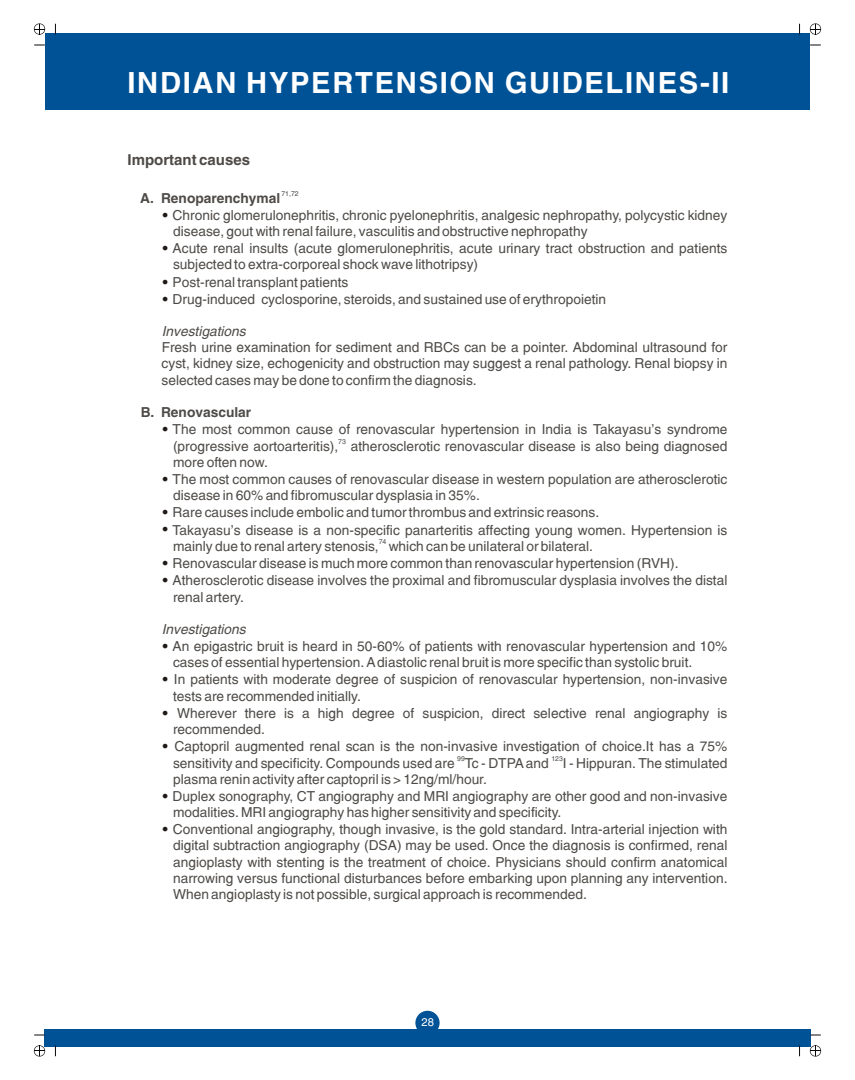
<style>
.page{position:relative;width:855px;height:1080px;background:#fff}
.page>*{position:absolute;margin:0;border:0;box-sizing:border-box;transform-origin:0 0}
.t1{font:700 29.12px "Switzerland";letter-spacing:.06em;color:#fff}
.t2{font:700 15px "Switzerland";color:#4d4a47}
.t3{font:13.75px/16.2px "Switzerland";color:#4d4a47}
.t4{font:700 13.75px "Switzerland";color:#4d4a47}
.t5{font:italic 13.75px "Switzerland";color:#4d4a47}
.t6{font:900 13.75px "Switzerland";color:#1f1a17}
.t7{font:11.25px "Switzerland";color:#fff}
.t8{font:6.88px "Switzerland";color:#4d4a47}
.s1{font-weight:900;color:#1f1a17}
</style>
<div class="page">
<div style="left:45px;top:33px;width:765px;height:76px;background:#005296"></div>
<div style="left:44px;top:1029px;width:767px;height:18px;background:#005296"></div>
<svg style="left:34px;top:1045px;width:11px;height:12px"></svg>
<svg style="left:810px;top:1045px;width:11px;height:12px"></svg>
<svg style="left:810px;top:23px;width:11px;height:12px"></svg>
<svg style="left:34px;top:23px;width:11px;height:12px"></svg>
<div style="left:415px;top:1011px;width:25px;height:24px;background:#005296;border-radius:50%"></div>
<h1 class="t1" style="left:128px;top:65px;width:603px">INDIAN HYPERTENSION GUIDELINES-II</h1>
<p class="t2" style="left:128px;top:151px;width:124px">Important causes</p>
<p class="t8" style="left:281px;top:189px;width:19px">71,72</p>
<p class="t4" style="left:140px;top:190px;width:142px">A. Renoparenchymal</p>
<p class="t3" style="left:173px;top:209px;width:556px;text-indent:-11px"><span class="s1">•</span> Chronic glomerulonephritis, chronic pyelonephritis, analgesic nephropathy, polycystic kidney disease, gout with renal failure, vasculitis and obstructive nephropathy</p>
<p class="t3" style="left:173px;top:242px;width:556px;text-indent:-11px"><span class="s1">•</span> Acute renal insults (acute glomerulonephritis, acute urinary tract obstruction and patients subjected to extra-corporeal shock wave lithotripsy)</p>
<p class="t3" style="left:162px;top:275px;width:188px"><span class="s1">•</span> Post-renal transplant patients</p>
<p class="t3" style="left:162px;top:292px;width:446px"><span class="s1">•</span> Drug-induced cyclosporine, steroids, and sustained use of erythropoietin</p>
<p class="t5" style="left:162px;top:323px;width:86px">Investigations</p>
<p class="t3" style="left:162px;top:341px;width:567px;text-align:justify">Fresh urine examination for sediment and RBCs can be a pointer. Abdominal ultrasound for cyst, kidney size, echogenicity and obstruction may suggest a renal pathology. Renal biopsy in selected cases may be done to confirm the diagnosis.</p>
<p class="t4" style="left:141px;top:404px;width:112px">B. Renovascular</p>
<p class="t3" style="left:162px;top:423px;width:567px"><span class="s1">•</span> The most common cause of renovascular hypertension in India is Takayasu's syndrome</p>
<p class="t8" style="left:338px;top:437px;width:9px">73</p>
<p class="t3" style="left:173px;top:440px;width:556px">(progressive aortoarteritis), atherosclerotic renovascular disease is also being diagnosed more often now.</p>
<p class="t3" style="left:173px;top:473px;width:556px;text-indent:-11px"><span class="s1">•</span> The most common causes of renovascular disease in western population are atherosclerotic disease in 60% and fibromuscular dysplasia in 35%.</p>
<p class="t3" style="left:162px;top:506px;width:439px"><span class="s1">•</span> Rare causes include embolic and tumor thrombus and extrinsic reasons.</p>
<p class="t3" style="left:162px;top:523px;width:567px"><span class="s1">•</span> Takayasu's disease is a non-specific panarteritis affecting young women. Hypertension is</p>
<p class="t8" style="left:379px;top:538px;width:9px">74</p>
<p class="t3" style="left:173px;top:540px;width:421px">mainly due to renal artery stenosis, which can be unilateral or bilateral.</p>
<p class="t3" style="left:162px;top:557px;width:518px"><span class="s1">•</span> Renovascular disease is much more common than renovascular hypertension (RVH).</p>
<p class="t3" style="left:173px;top:574px;width:556px;text-indent:-11px"><span class="s1">•</span> Atherosclerotic disease involves the proximal and fibromuscular dysplasia involves the distal renal artery.</p>
<p class="t5" style="left:162px;top:621px;width:86px">Investigations</p>
<p class="t3" style="left:173px;top:640px;width:556px;text-indent:-11px"><span class="s1">•</span> An epigastric bruit is heard in 50-60% of patients with renovascular hypertension and 10% cases of essential hypertension. A diastolic renal bruit is more specific than systolic bruit.</p>
<p class="t3" style="left:173px;top:673px;width:556px;text-indent:-11px"><span class="s1">•</span> In patients with moderate degree of suspicion of renovascular hypertension, non-invasive tests are recommended initially.<br>Wherever there is a high degree of suspicion, direct selective renal angiography is recommended.</p>
<p class="t3" style="left:162px;top:740px;width:567px"><span class="s1">•</span> Captopril augmented renal scan is the non-invasive investigation of choice.It has a 75%</p>
<p class="t8" style="left:457px;top:754px;width:9px">99</p>
<p class="t8" style="left:551px;top:754px;width:13px">123</p>
<p class="t3" style="left:173px;top:756px;width:556px">sensitivity and specificity. Compounds used are Tc - DTPA and I - Hippuran. The stimulated plasma renin activity after captopril is &gt; 12ng/ml/hour.</p>
<p class="t3" style="left:173px;top:790px;width:556px;text-indent:-11px"><span class="s1">•</span> Duplex sonography, CT angiography and MRI angiography are other good and non-invasive modalities. MRI angiography has higher sensitivity and specificity.</p>
<p class="t3" style="left:173px;top:823px;width:556px;text-align:justify;text-indent:-11px"><span class="s1">•</span> Conventional angiography, though invasive, is the gold standard. Intra-arterial injection with digital subtraction angiography (DSA) may be used. Once the diagnosis is confirmed, renal angioplasty with stenting is the treatment of choice. Physicians should confirm anatomical narrowing versus functional disturbances before embarking upon planning any intervention.<br>When angioplasty is not possible, surgical approach is recommended.</p>
<p class="t6" style="left:162px;top:704px;width:8px">•</p>
<p class="t7" style="left:421px;top:1016px;width:14px">28</p>
</div>
